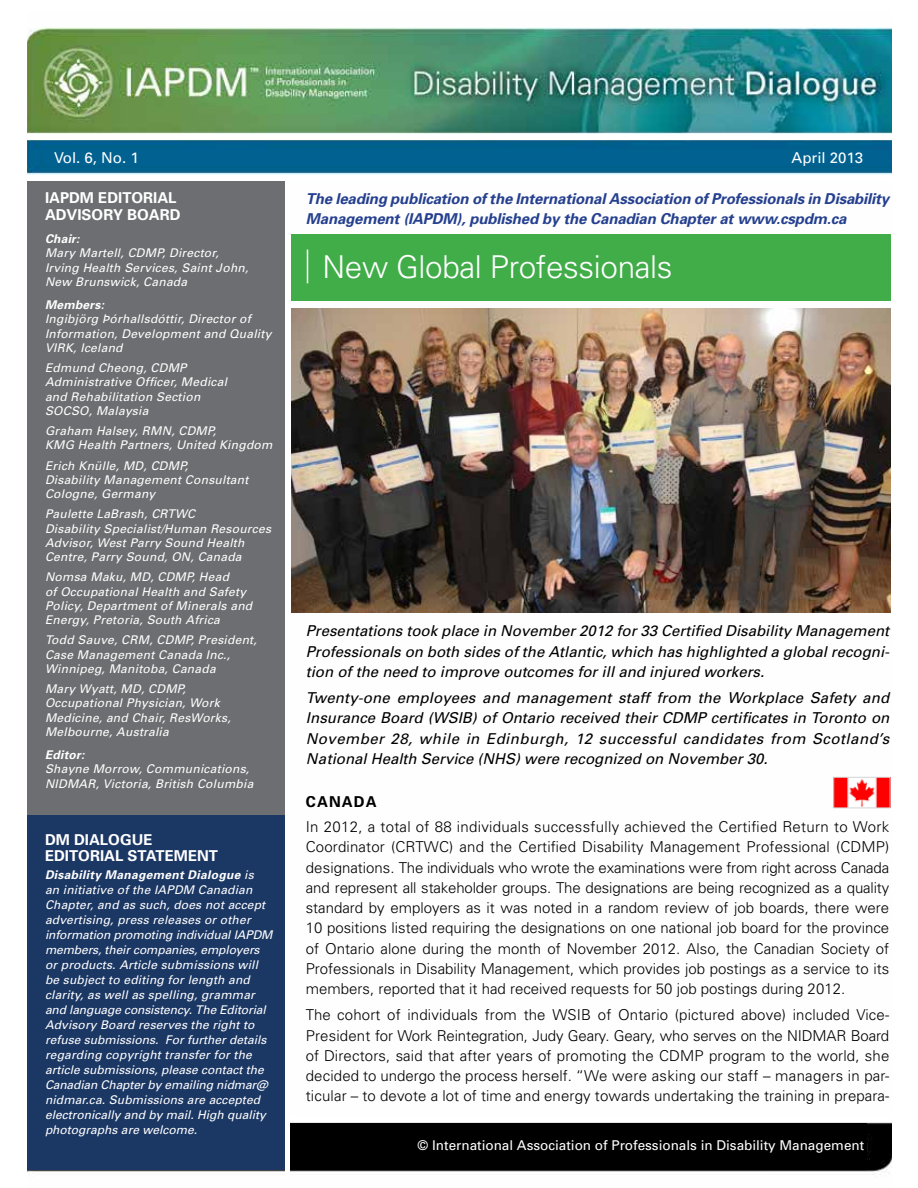
<style>
.page{position:relative;width:918px;height:1188px;background:#fff}
.page>*{position:absolute;margin:0;border:0;box-sizing:border-box;transform-origin:0 0}
.t1{font:300 31.5px "Univers";letter-spacing:-.01em;color:#fff}
.t2{font:300 15px/20.2px "Univers";color:#000;text-align:justify}
.t3{font:italic 15px/20.2px "Univers";color:#000;text-align:justify}
.t4{font:italic 700 15px/20.2px "Univers";letter-spacing:-.01em;color:#25408f}
.t5{font:700 15px/16.5px "Univers";color:#fff}
.t6{font:15px "Univers";color:#fff}
.t7{font:700 15px "Univers";color:#000}
.t8{font:13.5px "Univers";color:#fff}
.t9{font:italic 12px/14.2px "Univers";letter-spacing:.02em;color:#fff}
.t10{font:italic 700 12px "Univers";letter-spacing:.02em;color:#fff}
.s1{font-weight:700}
</style>
<div class="page">
<img style="left:27px;top:27px;width:865px;height:1148px">
<div style="left:27px;top:181px;width:258px;height:931px;background:#6d6e71"></div>
<div style="left:292px;top:234px;width:599px;height:66px;background:#41ad49"></div>
<hr style="left:307px;top:250px;width:1px;height:33px;background:#fff">
<div style="left:4px;top:134px;width:911px;height:6px;background:#fff"></div>
<div style="left:4px;top:175px;width:911px;height:6px;background:#fff"></div>
<div style="left:21px;top:1116px;width:897px;height:6px;background:#fff"></div>
<div style="left:290px;top:1123px;width:577px;height:47px;background:#000"></div>
<div style="left:27px;top:815px;width:258px;height:355px;background:#1b3764"></div>
<div style="left:285px;top:178px;width:5px;height:1001px;background:#fff"></div>
<img style="left:292px;top:308px;width:599px;height:304px">
<img style="left:835px;top:779px;width:53px;height:27px">
<div style="left:833px;top:777px;width:57px;height:31px;border:1px solid #d1d3d4"></div>
<p class="t6" style="left:54px;top:148px;width:86px">Vol. 6, No. 1</p>
<p class="t6" style="left:792px;top:148px;width:73px">April 2013</p>
<p class="t5" style="left:45px;top:189px;width:135px">IAPDM EDITORIAL<br>ADVISORY BOARD</p>
<p class="t10" style="left:45px;top:231px;width:36px">Chair:</p>
<p class="t9" style="left:45px;top:246px;width:205px">Mary Martell, CDMP, Director,<br>Irving Health Services, Saint John,<br>New Brunswick, Canada</p>
<p class="t10" style="left:45px;top:297px;width:61px">Members:</p>
<p class="t9" style="left:45px;top:312px;width:228px">Ingibjörg Þórhallsdóttir, Director of<br>Information, Development and Quality<br>VIRK, Iceland</p>
<p class="t9" style="left:45px;top:361px;width:184px">Edmund Cheong, CDMP<br>Administrative Officer, Medical and Rehabilitation Section<br>SOCSO, Malaysia</p>
<p class="t9" style="left:45px;top:424px;width:229px">Graham Halsey, RMN, CDMP,<br>KMG Health Partners, United Kingdom</p>
<p class="t9" style="left:45px;top:458px;width:205px">Erich Knülle, MD, CDMP,<br>Disability Management Consultant<br>Cologne, Germany</p>
<p class="t9" style="left:45px;top:507px;width:228px">Paulette LaBrash, CRTWC<br>Disability Specialist/Human Resources<br>Advisor, West Parry Sound Health<br>Centre, Parry Sound, ON, Canada</p>
<p class="t9" style="left:45px;top:570px;width:209px">Nomsa Maku, MD, CDMP, Head<br>of Occupational Health and Safety<br>Policy, Department of Minerals and<br>Energy, Pretoria, South Africa</p>
<p class="t9" style="left:45px;top:633px;width:213px">Todd Sauve, CRM, CDMP, President,<br>Case Management Canada Inc.,<br>Winnipeg, Manitoba, Canada</p>
<p class="t9" style="left:45px;top:681px;width:187px">Mary Wyatt, MD, CDMP,<br>Occupational Physician, Work<br>Medicine, and Chair, ResWorks,<br>Melbourne, Australia</p>
<p class="t10" style="left:45px;top:747px;width:41px">Editor:</p>
<p class="t9" style="left:45px;top:761px;width:210px;line-height:15px">Shayne Morrow, Communications,<br>NIDMAR, Victoria, British Columbia</p>
<p class="t5" style="left:45px;top:831px;width:131px">DM DIALOGUE<br>EDITORIAL STATEME</p>
<p class="t5" style="left:197px;top:847px;width:22px">NT</p>
<p class="t9" style="left:45px;top:867px;width:229px;line-height:15px"><span class="s1">Disability Management Dialogue</span> is<br>an initiative of the IAPDM Canadian Chapter, and as such, does not accept advertising, press releases or other information promoting individual IAPDM members, their companies, employers or products. Article submissions will be subject to editing for length and clarity, as well as spelling, grammar and language consistency. The Editorial Advisory Board reserves the right to refuse submissions. For further details regarding copyright transfer for the article submissions, please contact the Canadian Chapter by emailing nidmar@ nidmar.ca. Submissions are accepted electronically and by mail. High quality photographs are welcome.</p>
<p class="t4" style="left:306px;top:188px;width:585px">The leading publication of the International Association of Professionals in Disability<br>Management (IAPDM), published by the Canadian Chapter at www.cspdm.ca</p>
<h1 class="t1" style="left:322px;top:248px;width:352px">New Global Professionals</h1>
<p class="t3" style="left:306px;top:621px;width:585px">Presentations took place in November 2012 for 33 Certified Disability Management Professionals on both sides of the Atlantic, which has highlighted a global recogni&shy;tion of the need to improve outcomes for ill and injured workers.</p>
<p class="t3" style="left:306px;top:687px;width:585px">Twenty-one employees and management staff from the Workplace Safety and Insurance Board (WSIB) of Ontario received their CDMP certificates in Toronto on November 28, while in Edinburgh, 12 successful candidates from Scotland’s National Health Service (NHS) were recognized on November 30.</p>
<p class="t7" style="left:306px;top:792px;width:49px">CANADA</p>
<p class="t2" style="left:306px;top:816px;width:585px">In 2012, a total of 88 individuals successfully achieved the Certified Return to Work Coordinator (CRTWC) and the Certified Disability Management Professional (CDMP) designations. The individuals who wrote the examinations were from right across Canada and represent all stakeholder groups. The designations are being recognized as a quality standard by employers as it was noted in a random review of job boards, there were 10 positions listed requiring the designations on one national job board for the province of Ontario alone during the month of November 2012. Also, the Canadian Society of Professionals in Disability Management, which provides job postings as a service to its members, reported that it had received requests for 50 job postings during 2012.</p>
<p class="t2" style="left:306px;top:1004px;width:585px">The cohort of individuals from the WSIB of Ontario (pictured above) included Vice-President for Work Reintegration, Judy Geary. Geary, who serves on the NIDMAR Board of Directors, said that after years of promoting the CDMP program to the world, she decided to undergo the process herself. “We were asking our staff – managers in par&shy;ticular – to devote a lot of time and energy towards undertaking the training in prepara-</p>
<p class="t8" style="left:418px;top:1137px;width:448px">© International Association of Professionals in Disability Management</p>
</div>
